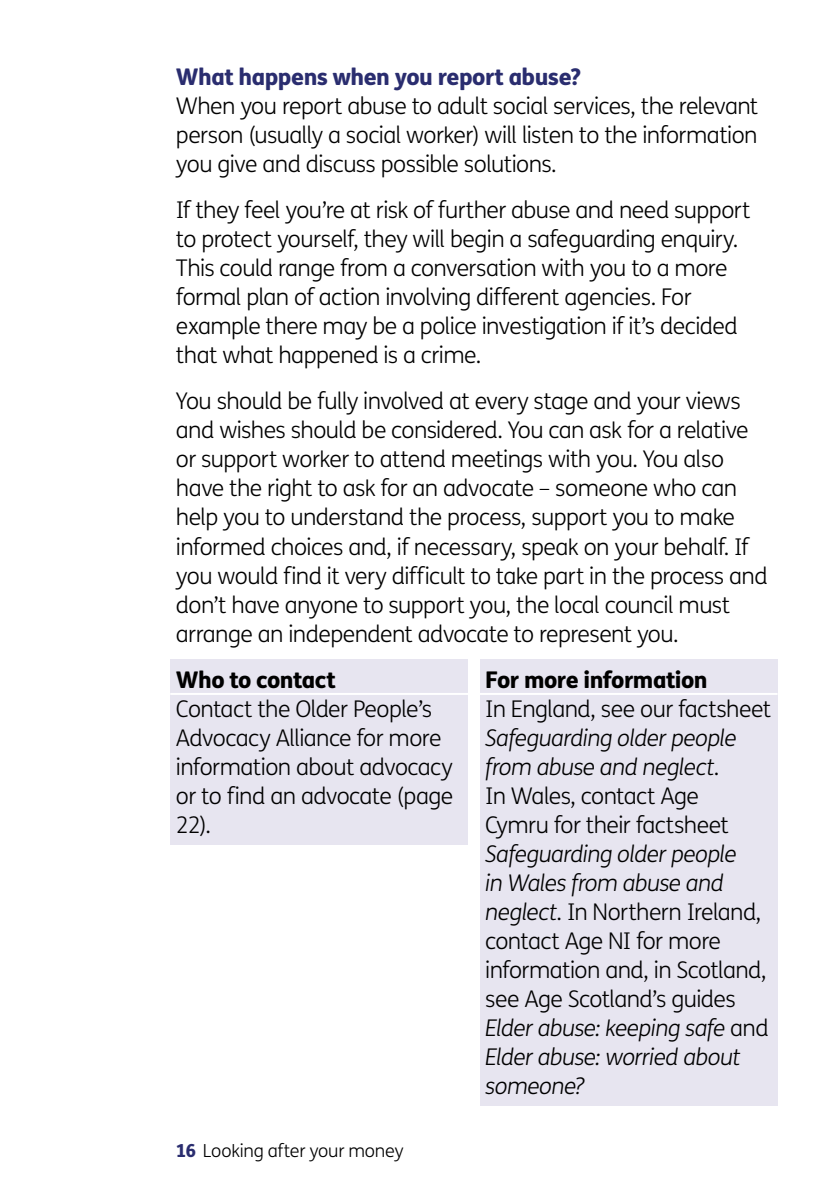
<style>
.page{position:relative;width:840px;height:1191px;background:#fff}
.page>*{position:absolute;margin:0;border:0;box-sizing:border-box;transform-origin:0 0}
.Body{font:300 23px/29px "FS Me";letter-spacing:-.025em;color:#000}
.Subhead_boxout{font:300 23px/29px "FS Me";letter-spacing:-.025em;color:#000}
.Subhead__col{font:800 23px "FS Me";letter-spacing:-.02em;color:#2a2d6f}
.t1{font:300 18px "FS Me";letter-spacing:-.01em;color:#000}
.s1{font-weight:800}
.s2{font-style:italic}
.s3{font-weight:800;color:#2a2d6f}
</style>
<div class="page">
<hr style="left:839px;top:0;width:1px;height:1191px;background:#2a2d6f">
<div style="left:170px;top:659px;width:298px;height:185px;background:#e7e5f0"></div>
<hr style="left:170px;top:693px;width:298px;height:2px;background:#fff">
<div style="left:479px;top:659px;width:298px;height:446px;background:#e7e5f0"></div>
<hr style="left:479px;top:693px;width:298px;height:2px;background:#fff">
<p class="Subhead__col" style="left:176px;top:63px;width:406px">What happens when you report abuse?</p>
<p class="Body" style="left:176px;top:92px;width:583px;text-align:justify">When you report abuse to adult social services, the relevant person (usually a social worker) will listen to the information you give and discuss possible solutions.</p>
<p class="Body" style="left:176px;top:196px;width:575px">If they feel you’re at risk of further abuse and need support to protect yourself, they will begin a safeguarding enquiry.<br>This could range from a conversation with you to a more formal plan of action involving different agencies. For example there may be a police investigation if it’s decided that what happened is a crime.</p>
<p class="Body" style="left:176px;top:387px;width:593px">You should be fully involved at every stage and your views and wishes should be considered. You can ask for a relative or support worker to attend meetings with you. You also have the right to ask for an advocate – someone who can help you to understand the process, support you to make informed choices and, if necessary, speak on your behalf. If you would find it very difficult to take part in the process and don’t have anyone to support you, the local council must arrange an independent advocate to represent you.</p>
<p class="Subhead_boxout" style="left:176px;top:665px;width:279px"><span class="s1">Who to contact<br></span>Contact the Older People’s<br>Advocacy Alliance for more information about advocacy or to find an advocate (page<br>22).</p>
<p class="Subhead_boxout" style="left:485px;top:665px;width:287px"><span class="s1">For more information<br></span>In England, see our factsheet<br><span class="s2">Safeguarding older people from abuse and neglect</span>.<br>In Wales, contact Age<br>Cymru for their factsheet<br><span class="s2">Safeguarding older people<br>in Wales from abuse and neglect</span>. In Northern Ireland, contact Age NI for more information and, in Scotland, see Age Scotland’s guides<br><span class="s2">Elder abuse: keeping safe</span> and<br><span class="s2">Elder abuse: worried about someone?</span></p>
<p class="t1" style="left:176px;top:1140px;width:229px"><span class="s3">16</span> Looking after your money</p>
</div>
